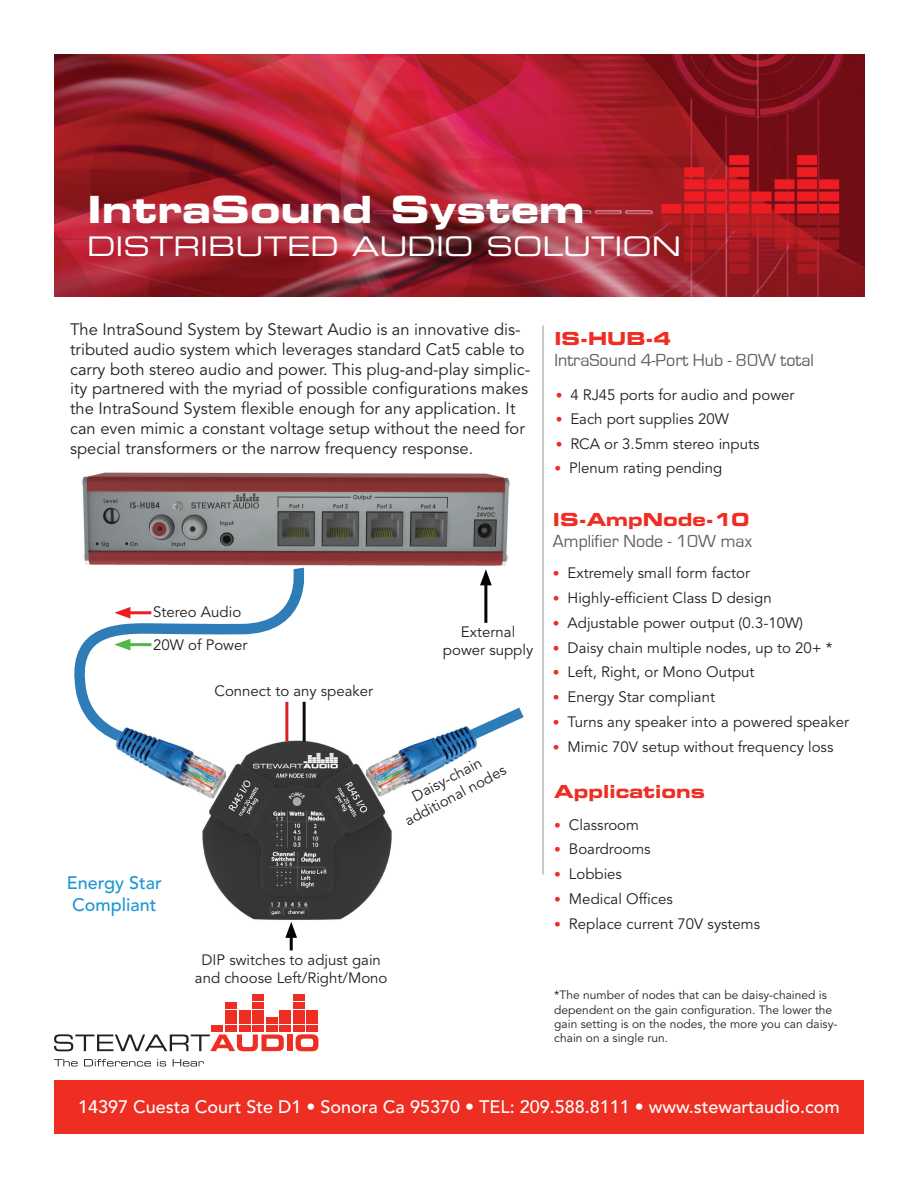
<style>
.page{position:relative;width:918px;height:1188px;background:#fff}
.page>*{position:absolute;margin:0;border:0;box-sizing:border-box;transform-origin:0 0}
.t1{font:37.5px "Eurostile LT Std Bold Ex 2";color:#fff}
.t2{font:27px "Eurostile LT Std Ex 2";color:#fff}
.t3{font:500 18px "Avenir LT Std";color:#fff}
.t4{font:18px "Eurostile";color:#616164}
.t5{font:18px "Eurostile LT Std Bold Ex 2";color:#ee2e22}
.t6{font:500 18px/21.6px "Avenir LT Std";color:#1e95d3}
.t7{font:16.5px/19.8px "Avenir LT Std";color:#231f20}
.t8{font:15px/18px "Avenir LT Std";color:#231f20;text-align:center}
.t9{font:12px/14.4px "Avenir LT Std";color:#231f20}
.s1{font-size:13.5px;color:#ee2e22}
</style>
<div class="page">
<svg style="left:481px;top:707px;width:43px;height:30px"></svg>
<img style="left:54px;top:54px;width:810px;height:243px">
<div style="left:54px;top:1080px;width:810px;height:54px;background:#ee2e22"></div>
<hr style="left:543px;top:326px;width:1px;height:548px;background:#939598">
<svg style="left:54px;top:1034px;width:230px;height:17px"></svg>
<div style="left:287px;top:1035px;width:5px;height:16px;background:#ee2e22"></div>
<svg style="left:296px;top:1034px;width:22px;height:17px"></svg>
<svg style="left:54px;top:1059px;width:24px;height:7px"></svg>
<svg style="left:84px;top:1059px;width:67px;height:7px"></svg>
<svg style="left:157px;top:1059px;width:9px;height:7px"></svg>
<svg style="left:173px;top:1059px;width:31px;height:7px"></svg>
<div style="left:211px;top:1026px;width:12px;height:6px;background:#ee2e22"></div>
<div style="left:225px;top:1026px;width:12px;height:6px;background:#ee2e22"></div>
<div style="left:239px;top:1026px;width:12px;height:6px;background:#ee2e22"></div>
<div style="left:252px;top:1026px;width:12px;height:6px;background:#ee2e22"></div>
<div style="left:266px;top:1026px;width:12px;height:6px;background:#ee2e22"></div>
<div style="left:279px;top:1026px;width:12px;height:6px;background:#ee2e22"></div>
<div style="left:293px;top:1026px;width:12px;height:6px;background:#ee2e22"></div>
<div style="left:306px;top:1026px;width:12px;height:6px;background:#ee2e22"></div>
<div style="left:225px;top:1018px;width:12px;height:6px;background:#ee2e22"></div>
<div style="left:239px;top:1018px;width:12px;height:6px;background:#ee2e22"></div>
<div style="left:252px;top:1018px;width:12px;height:6px;background:#ee2e22"></div>
<div style="left:266px;top:1018px;width:12px;height:6px;background:#ee2e22"></div>
<div style="left:279px;top:1018px;width:12px;height:6px;background:#ee2e22"></div>
<div style="left:293px;top:1018px;width:12px;height:6px;background:#ee2e22"></div>
<div style="left:306px;top:1018px;width:12px;height:6px;background:#ee2e22"></div>
<div style="left:225px;top:1010px;width:12px;height:6px;background:#ee2e22"></div>
<div style="left:239px;top:1010px;width:12px;height:6px;background:#ee2e22"></div>
<div style="left:252px;top:1010px;width:12px;height:6px;background:#ee2e22"></div>
<div style="left:279px;top:1010px;width:12px;height:6px;background:#ee2e22"></div>
<div style="left:293px;top:1010px;width:12px;height:6px;background:#ee2e22"></div>
<div style="left:306px;top:1010px;width:12px;height:6px;background:#ee2e22"></div>
<div style="left:225px;top:1002px;width:12px;height:6px;background:#ee2e22"></div>
<div style="left:252px;top:1002px;width:12px;height:6px;background:#ee2e22"></div>
<div style="left:293px;top:1002px;width:12px;height:6px;background:#ee2e22"></div>
<div style="left:252px;top:995px;width:12px;height:6px;background:#ee2e22"></div>
<div style="left:293px;top:995px;width:12px;height:6px;background:#ee2e22"></div>
<img style="left:81px;top:472px;width:429px;height:94px">
<img style="left:202px;top:741px;width:190px;height:179px">
<img style="left:360px;top:725px;width:121px;height:75px">
<svg style="left:74px;top:558px;width:235px;height:190px"></svg>
<img style="left:111px;top:720px;width:122px;height:81px">
<hr style="left:125px;top:611px;width:26px;height:3px;background:#ee1d23">
<svg style="left:114px;top:607px;width:16px;height:12px"></svg>
<hr style="left:125px;top:643px;width:26px;height:3px;background:#4fb848">
<svg style="left:114px;top:639px;width:16px;height:11px"></svg>
<hr style="left:290px;top:932px;width:3px;height:18px;background:#040503">
<svg style="left:285px;top:922px;width:12px;height:16px"></svg>
<hr style="left:285px;top:702px;width:3px;height:39px;background:#df1f25">
<hr style="left:303px;top:702px;width:3px;height:39px;background:#0a0e0a">
<hr style="left:484px;top:580px;width:3px;height:43px;background:#040503">
<svg style="left:480px;top:569px;width:12px;height:16px"></svg>
<h1 class="t1" style="left:87px;top:183px;width:499px">IntraSound System</h1>
<h2 class="t2" style="left:87px;top:227px;width:596px">DISTRIBUTED AUDIO SOLUTION</h2>
<p class="t7" style="left:70px;top:320px;width:462px">The IntraSound System by Stewart Audio is an innovative dis&shy;tributed audio system which leverages standard Cat5 cable to carry both stereo audio and power. This plug-and-play simplic&shy;ity partnered with the myriad of possible configurations makes the IntraSound System flexible enough for any application. It can even mimic a constant voltage setup without the need for special transformers or the narrow frequency response.</p>
<p class="t8" style="left:153px;top:596px;width:96px;line-height:32.8px;text-align:left">Stereo Audio<br>20W of Power</p>
<p class="t8" style="left:215px;top:683px;width:160px">Connect to any speaker</p>
<p class="t8" style="left:443px;top:623px;width:92px">External power supply</p>
<p class="t6" style="left:67px;top:873px;width:97px">Energy Star<br>Compliant</p>
<p class="t8" style="left:393px;top:798px;width:114px;rotate:-28deg">Daisy-chain additional nodes</p>
<p class="t8" style="left:195px;top:951px;width:194px">DIP switches to adjust gain and choose Left/Right/Mono</p>
<p class="t5" style="left:554px;top:325px;width:118px">IS-HUB-4</p>
<p class="t4" style="left:554px;top:351px;width:261px">IntraSound 4-Port Hub - 80W total</p>
<p class="t8" style="left:556px;top:386px;width:240px"><span class="s1">•</span> 4 RJ45 ports for audio and power</p>
<p class="t8" style="left:556px;top:411px;width:175px"><span class="s1">•</span> Each port supplies 20W</p>
<p class="t8" style="left:556px;top:435px;width:205px"><span class="s1">•</span> RCA or 3.5mm stereo inputs</p>
<p class="t8" style="left:554px;top:459px;width:169px"><span class="s1">•</span> Plenum rating pending</p>
<p class="t5" style="left:553px;top:507px;width:198px">IS-AmpNode-10</p>
<p class="t4" style="left:553px;top:532px;width:201px">Amplifier Node - 10W max</p>
<p class="t8" style="left:553px;top:565px;width:199px"><span class="s1">•</span> Extremely small form factor</p>
<p class="t8" style="left:553px;top:589px;width:220px"><span class="s1">•</span> Highly-efficient Class D design</p>
<p class="t8" style="left:553px;top:614px;width:252px"><span class="s1">•</span> Adjustable power output (0.3-10W)</p>
<p class="t8" style="left:553px;top:639px;width:281px"><span class="s1">•</span> Daisy chain multiple nodes, up to 20+ *</p>
<p class="t8" style="left:553px;top:664px;width:203px"><span class="s1">•</span> Left, Right, or Mono Output</p>
<p class="t8" style="left:553px;top:688px;width:164px"><span class="s1">•</span> Energy Star compliant</p>
<p class="t8" style="left:553px;top:713px;width:298px"><span class="s1">•</span> Turns any speaker into a powered speaker</p>
<p class="t8" style="left:553px;top:738px;width:282px"><span class="s1">•</span> Mimic 70V setup without frequency loss</p>
<p class="t5" style="left:554px;top:779px;width:152px">Applications</p>
<p class="t8" style="left:554px;top:816px;width:86px"><span class="s1">•</span> Classroom</p>
<p class="t8" style="left:554px;top:841px;width:98px"><span class="s1">•</span> Boardrooms</p>
<p class="t8" style="left:554px;top:865px;width:69px"><span class="s1">•</span> Lobbies</p>
<p class="t8" style="left:554px;top:890px;width:120px"><span class="s1">•</span> Medical Offices</p>
<p class="t8" style="left:554px;top:915px;width:207px"><span class="s1">•</span> Replace current 70V systems</p>
<p class="t9" style="left:554px;top:988px;width:285px">*The number of nodes that can be daisy-chained is dependent on the gain configuration. The lower the gain setting is on the nodes, the more you can daisy&shy;chain on a single run.</p>
<p class="t3" style="left:78px;top:1096px;width:763px">14397 Cuesta Court Ste D1 • Sonora Ca 95370 • TEL: 209.588.8111 • www.stewartaudio.com</p>
</div>
